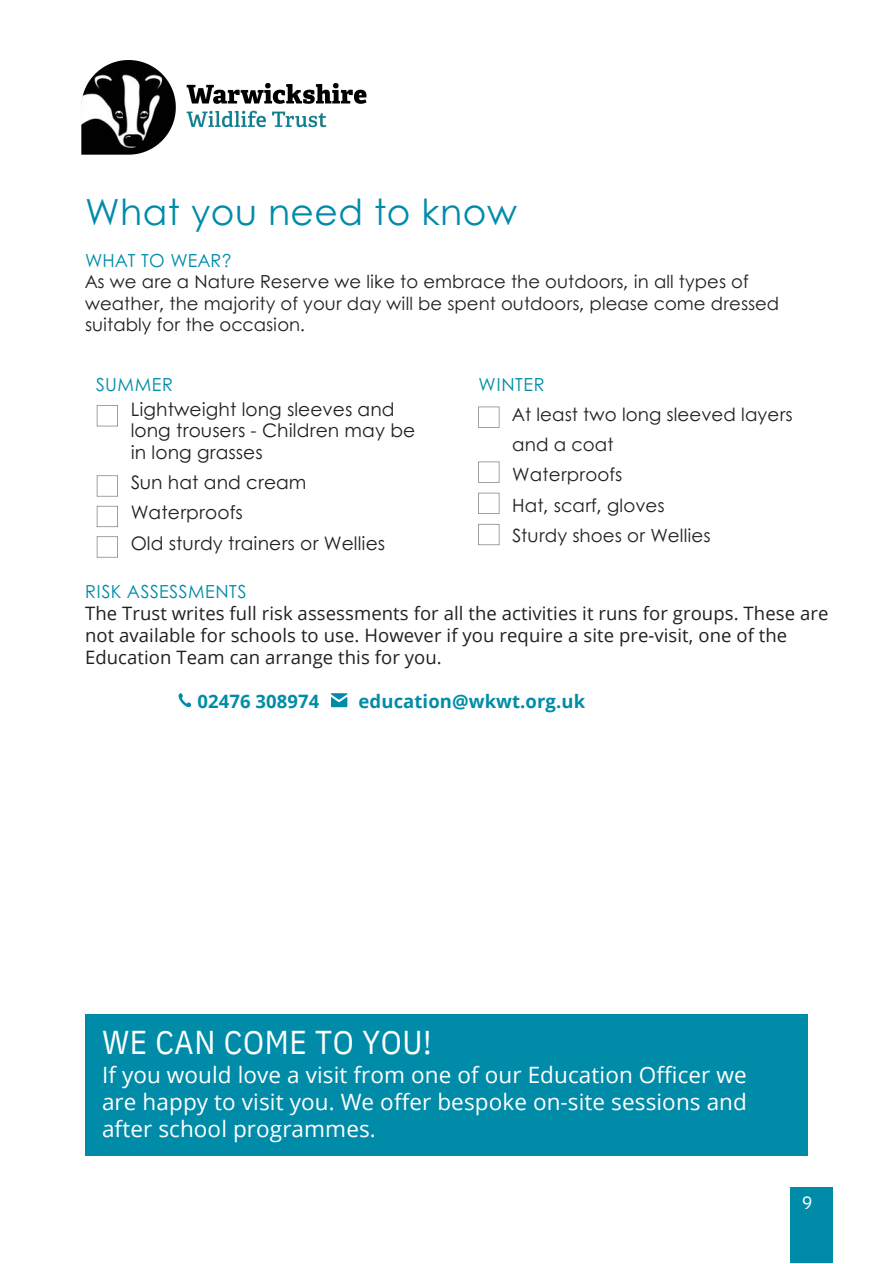
<style>
.page{position:relative;width:893px;height:1264px;background:#fff}
.page>*{position:absolute;margin:0;border:0;box-sizing:border-box;transform-origin:0 0}
.t1{font:36px "Century Gothic";letter-spacing:.015em;color:#008ca8}
.t2{font:33px "IBM Plex Sans Cond";letter-spacing:.02em;color:#fff}
.t3{font:22.5px/27px "Open Sans";letter-spacing:.005em;color:#fff;text-align:justify}
.t4{font:18.6px/21.3px "Century Gothic";letter-spacing:.005em;color:#231f20}
.t5{font:18.45px/21.9px "Open Sans";letter-spacing:.005em;color:#231f20}
.t6{font:700 18.45px "Open Sans";letter-spacing:.005em;color:#008ca8}
.t7{font:18.3px/30.3px "Century Gothic";letter-spacing:.005em;color:#231f20}
.t8{font:18px/21.3px "Century Gothic";letter-spacing:.005em;color:#231f20}
.t9{font:18px "Century Gothic";letter-spacing:.035em;color:#008ca8}
.t10{font:18px "Century Gothic";letter-spacing:.015em;color:#008ca8}
.t11{font:18px "IBM Plex Sans";color:#fff}
</style>
<div class="page">
<svg style="left:97px;top:405px;width:21px;height:21px"></svg>
<svg style="left:97px;top:475px;width:21px;height:21px"></svg>
<svg style="left:97px;top:536px;width:21px;height:21px"></svg>
<svg style="left:97px;top:506px;width:21px;height:21px"></svg>
<svg style="left:178px;top:693px;width:13px;height:14px"></svg>
<svg style="left:331px;top:693px;width:16px;height:14px"></svg>
<div style="left:85px;top:1013px;width:722px;height:142px;background:#008ca8"></div>
<svg style="left:478px;top:406px;width:21px;height:22px"></svg>
<svg style="left:478px;top:492px;width:21px;height:22px"></svg>
<svg style="left:478px;top:524px;width:21px;height:21px"></svg>
<svg style="left:478px;top:461px;width:21px;height:22px"></svg>
<div style="left:790px;top:1186px;width:43px;height:76px;background:#008ca8"></div>
<img style="left:81px;top:60px;width:286px;height:95px">
<p class="t1" style="left:85px;top:185px;width:433px">What you need to know</p>
<p class="t10" style="left:85px;top:246px;width:149px">WHAT TO WEAR?</p>
<p class="t8" style="left:85px;top:270px;width:695px">As we are a Nature Reserve we like to embrace the outdoors, in all types of weather, the majority of your day will be spent outdoors, please come dressed suitably for the occasion.</p>
<p class="t9" style="left:96px;top:370px;width:79px">SUMMER</p>
<p class="t4" style="left:131px;top:398px;width:286px">Lightweight long sleeves and long trousers - Children may be in long grasses</p>
<p class="t4" style="left:131px;top:471px;width:177px">Sun hat and cream</p>
<p class="t4" style="left:131px;top:501px;width:114px">Waterproofs</p>
<p class="t4" style="left:131px;top:531px;width:256px">Old sturdy trainers or Wellies</p>
<p class="t9" style="left:85px;top:578px;width:162px">RISK ASSESSMENTS</p>
<p class="t9" style="left:478px;top:370px;width:67px">WINTER</p>
<p class="t7" style="left:512px;top:398px;width:282px">At least two long sleeved layers and a coat</p>
<p class="t7" style="left:512px;top:458px;width:112px">Waterproofs</p>
<p class="t7" style="left:512px;top:489px;width:154px">Hat, scarf, gloves</p>
<p class="t7" style="left:512px;top:519px;width:200px">Sturdy shoes or Wellies</p>
<p class="t5" style="left:85px;top:602px;width:744px">The Trust writes full risk assessments for all the activities it runs for groups. These are not available for schools to use. However if you require a site pre-visit, one of the<br>Education Team can arrange this for you.</p>
<p class="t6" style="left:197px;top:688px;width:123px">02476 308974</p>
<p class="t6" style="left:358px;top:688px;width:228px">education@wkwt.org.uk</p>
<p class="t2" style="left:102px;top:1019px;width:331px">WE CAN COME TO YOU!</p>
<p class="t3" style="left:102px;top:1061px;width:646px">If you would love a visit from one of our Education Officer we are happy to visit you. We offer bespoke on-site sessions and after school programmes.</p>
<p class="t11" style="left:801px;top:1190px;width:12px">9</p>
</div>
